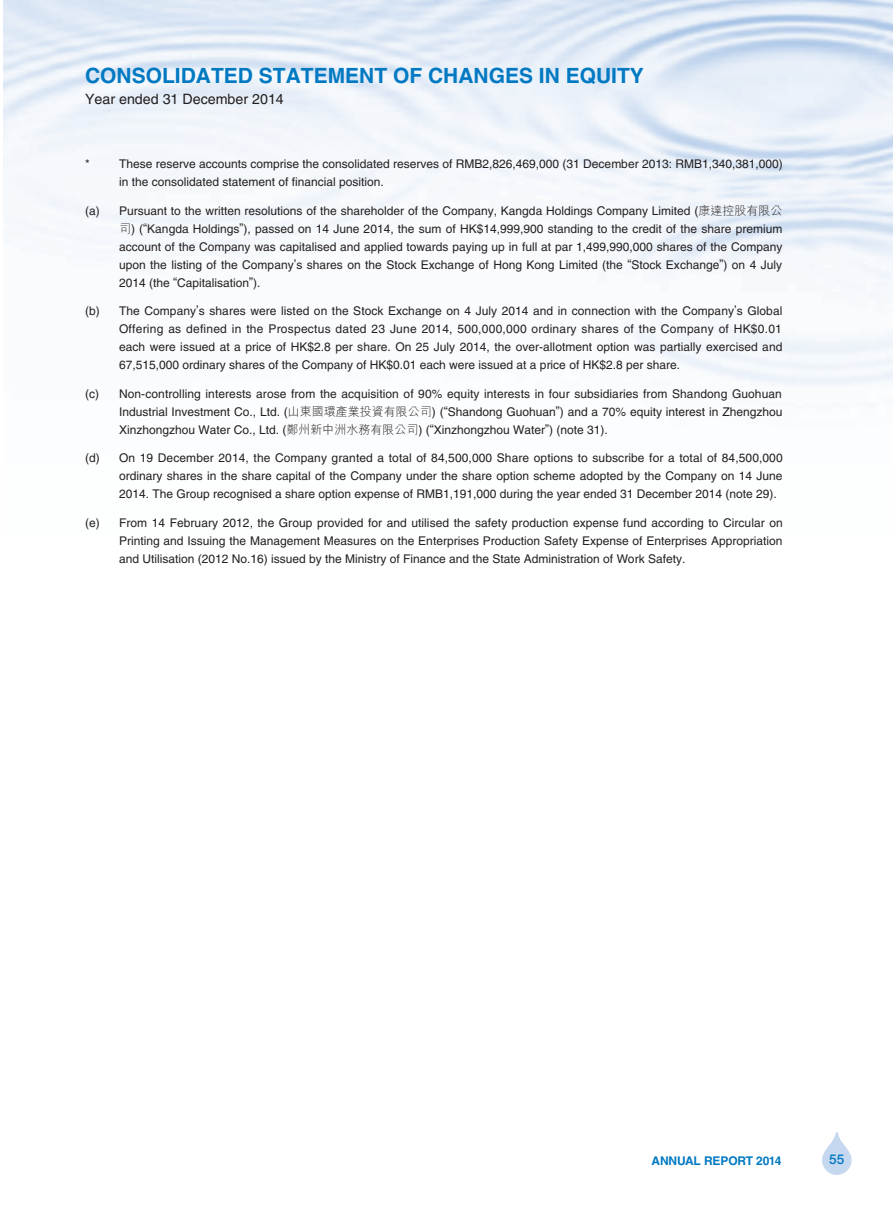
<style>
.page{position:relative;width:893px;height:1212px;background:#fff}
.page>*{position:absolute;margin:0;border:0;box-sizing:border-box;transform-origin:0 0}
.t1{font:700 21px "Helvetica LT Std";color:#0079c2}
.t2{font:14.25px "Helvetica LT Std";color:#231f20}
.t3{font:500 13.5px "Helvetica Neue LT Std";color:#0079c2}
._2__附註內文{font:12px/18px "Helvetica LT Std";color:#231f20;text-align:justify}
.t4{font:700 12px "Helvetica LT Std";letter-spacing:-.01em;color:#0079c2}
.s1{font-family:"M Hei HK";font-weight:300}
</style>
<div class="page">
<svg style="left:822px;top:1132px;width:30px;height:43px"></svg>
<h1 class="t1" style="left:85px;top:62px;width:560px">CONSOLIDATED STATEMENT OF CHANGES IN EQUITY</h1>
<p class="t2" style="left:85px;top:91px;width:200px">Year ended 31 December 2014</p>
<p class="_2__附註內文" style="left:85px;top:155px;width:6px">*</p>
<p class="_2__附註內文" style="left:119px;top:155px;width:665px">These reserve accounts comprise the consolidated reserves of RMB2,826,469,000 (31 December 2013: RMB1,340,381,000) in the consolidated statement of financial position.</p>
<p class="_2__附註內文" style="left:119px;top:201px;width:665px;text-indent:-34px">(a) Pursuant to the written resolutions of the shareholder of the Company, Kangda Holdings Company Limited (<span class="s1">康達控股有限公司</span>) (“Kangda Holdings”), passed on 14 June 2014, the sum of HK$14,999,900 standing to the credit of the share premium account of the Company was capitalised and applied towards paying up in full at par 1,499,990,000 shares of the Company upon the listing of the Company’s shares on the Stock Exchange of Hong Kong Limited (the “Stock Exchange”) on 4 July 2014 (the “Capitalisation”).</p>
<p class="_2__附註內文" style="left:119px;top:302px;width:665px;text-indent:-34px">(b) The Company’s shares were listed on the Stock Exchange on 4 July 2014 and in connection with the Company’s Global Offering as defined in the Prospectus dated 23 June 2014, 500,000,000 ordinary shares of the Company of HK$0.01 each were issued at a price of HK$2.8 per share. On 25 July 2014, the over-allotment option was partially exercised and 67,515,000 ordinary shares of the Company of HK$0.01 each were issued at a price of HK$2.8 per share.</p>
<p class="_2__附註內文" style="left:119px;top:384px;width:665px;text-indent:-34px">(c) Non-controlling interests arose from the acquisition of 90% equity interests in four subsidiaries from Shandong Guohuan Industrial Investment Co., Ltd. (<span class="s1">山東國環產業投資有限公司</span>) (“Shandong Guohuan”) and a 70% equity interest in Zhengzhou Xinzhongzhou Water Co., Ltd. (<span class="s1">鄭州新中洲水務有限公司</span>) (“Xinzhongzhou Water”) (note 31).</p>
<p class="_2__附註內文" style="left:119px;top:449px;width:665px;text-indent:-34px">(d) On 19 December 2014, the Company granted a total of 84,500,000 Share options to subscribe for a total of 84,500,000 ordinary shares in the share capital of the Company under the share option scheme adopted by the Company on 14 June 2014. The Group recognised a share option expense of RMB1,191,000 during the year ended 31 December 2014 (note 29).</p>
<p class="_2__附註內文" style="left:119px;top:513px;width:665px;text-indent:-34px">(e) From 14 February 2012, the Group provided for and utilised the safety production expense fund according to Circular on Printing and Issuing the Management Measures on the Enterprises Production Safety Expense of Enterprises Appropriation and Utilisation (2012 No.16) issued by the Ministry of Finance and the State Administration of Work Safety.</p>
<p class="t4" style="left:651px;top:1154px;width:132px">ANNUAL REPORT 2014</p>
<p class="t3" style="left:829px;top:1151px;width:17px">55</p>
</div>
